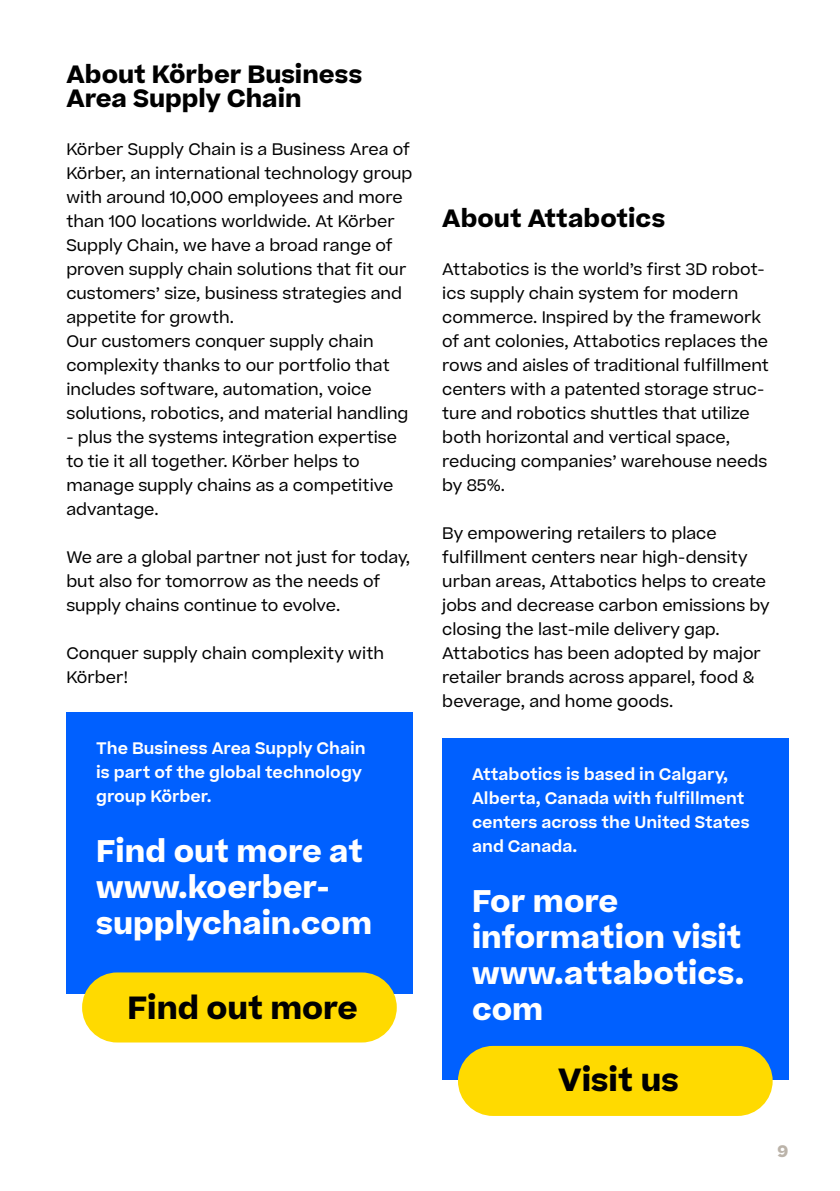
<style>
.page{position:relative;width:840px;height:1191px;background:#fff}
.page>*{position:absolute;margin:0;border:0;box-sizing:border-box;transform-origin:0 0}
.t1{font:700 30.8px "Koerber";color:#000}
.t2{font:700 30px/36px "Koerber";color:#fff}
.t3{font:700 24px/24px "Koerber";color:#000}
.t4{font:16px/24px "Koerber";color:#000}
.t5{font:600 16px/24px "Koerber";color:#fff}
.t6{font:700 16px "Koerber";color:#bbb3a9}
</style>
<div class="page">
<div style="left:66px;top:713px;width:346px;height:281px;background:#0060ff"></div>
<div style="left:442px;top:738px;width:345px;height:341px;background:#0060ff"></div>
<div style="left:82px;top:972px;width:314px;height:70px;background:#ffda00;border-radius:35px"></div>
<div style="left:457px;top:1046px;width:315px;height:70px;background:#ffda00;border-radius:35px"></div>
<h3 class="t3" style="left:66px;top:62px;width:297px">About Körber Business<br>Area Supply Chain</h3>
<p class="t4" style="left:66px;top:137px;width:347px">Körber Supply Chain is a Business Area of Körber, an international technology group with around 10,000 employees and more than 100 locations worldwide. At Körber Supply Chain, we have a broad range of proven supply chain solutions that fit our customers’ size, business strategies and appetite for growth.<br>Our customers conquer supply chain complexity thanks to our portfolio that includes software, automation, voice solutions, robotics, and material handling</p>
<p class="t4" style="left:66px;top:425px;width:332px">- plus the systems integration expertise to tie it all together. Körber helps to manage supply chains as a competitive advantage.</p>
<p class="t4" style="left:66px;top:545px;width:345px">We are a global partner not just for today, but also for tomorrow as the needs of supply chains continue to evolve.</p>
<p class="t4" style="left:66px;top:641px;width:319px">Conquer supply chain complexity with<br>Körber!</p>
<p class="t5" style="left:96px;top:736px;width:271px">The Business Area Supply Chain is part of the global technology group Körber.</p>
<h2 class="t2" style="left:96px;top:833px;width:277px">Find out more at www.koerber&shy;supplychain.com</h2>
<h3 class="t3" style="left:442px;top:206px;width:224px">About Attabotics</h3>
<p class="t4" style="left:442px;top:257px;width:328px">Attabotics is the world’s first 3D robot&shy;ics supply chain system for modern commerce. Inspired by the framework of ant colonies, Attabotics replaces the rows and aisles of traditional fulfillment centers with a patented storage struc&shy;ture and robotics shuttles that utilize both horizontal and vertical space, reducing companies’ warehouse needs by 85%.</p>
<p class="t4" style="left:442px;top:521px;width:329px">By empowering retailers to place fulfillment centers near high-density urban areas, Attabotics helps to create jobs and decrease carbon emissions by closing the last-mile delivery gap.<br>Attabotics has been adopted by major retailer brands across apparel, food &amp; beverage, and home goods.</p>
<p class="t5" style="left:472px;top:762px;width:279px">Attabotics is based in Calgary,<br>Alberta, Canada with fulfillment centers across the United States and Canada.</p>
<h2 class="t2" style="left:472px;top:883px;width:273px">For more information visit www.attabotics.</h2>
<h1 class="t1" style="left:127px;top:987px;width:232px">Find out more</h1>
<h2 class="t2" style="left:472px;top:991px;width:73px">com</h2>
<h1 class="t1" style="left:558px;top:1059px;width:122px">Visit us</h1>
<p class="t6" style="left:777px;top:1140px;width:12px">9</p>
</div>
